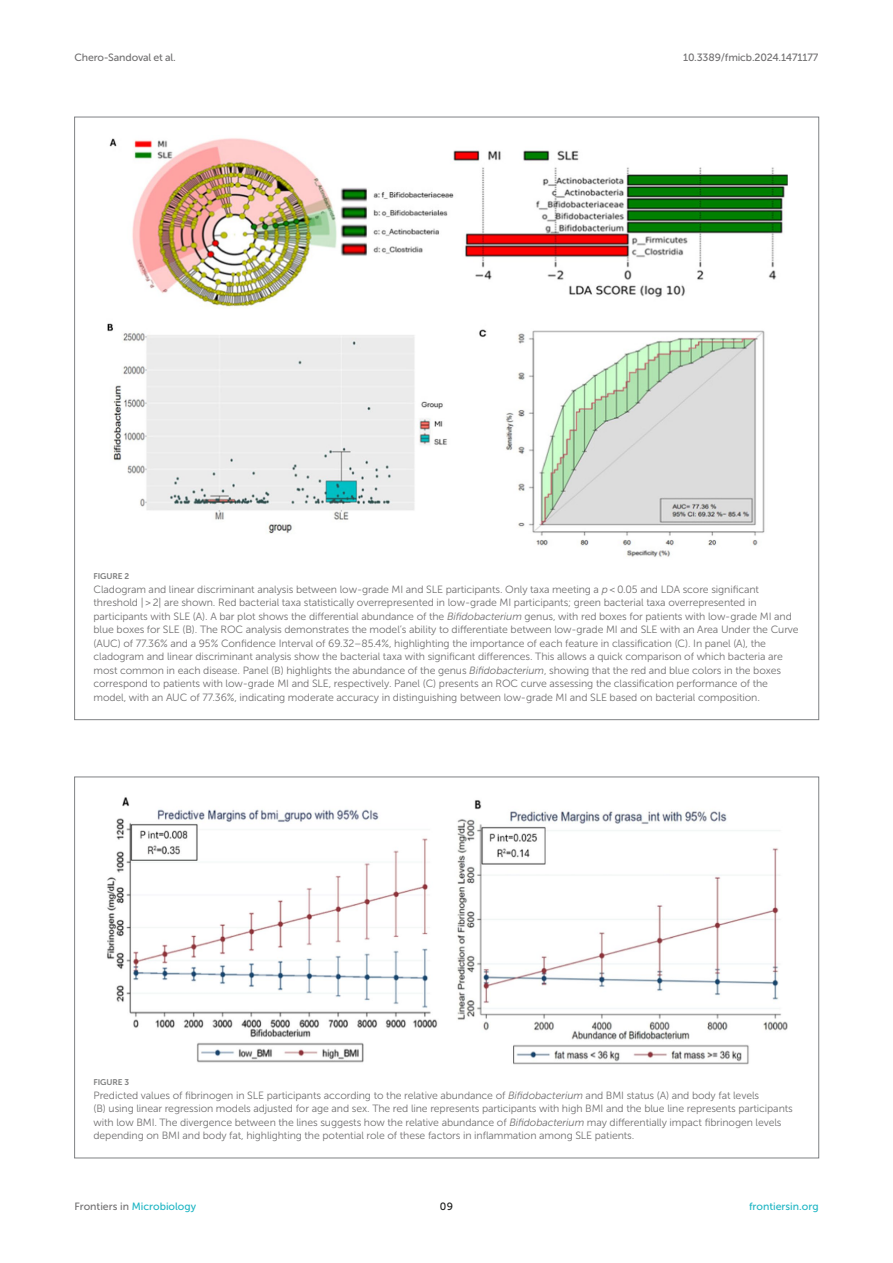
<style>
.page{position:relative;width:893px;height:1263px;background:#fff}
.page>*{position:absolute;margin:0;border:0;box-sizing:border-box;transform-origin:0 0}
.FIG_LEG{font:10.5px/13.5px "Museo Sans 300";letter-spacing:-.01em;color:#706f70}
.t1{font:10.5px "Museo Sans 500";letter-spacing:-.015em;color:#706f70}
.t2{font:10.5px "Museo Sans 500";color:#1db5c3}
.t3{font:10.5px "Museo Sans 500";color:#1b1c1b}
.FIG_HD{font:8.25px "Museo Sans 700";letter-spacing:-.01em;color:#7e7f7f}
.s1{font-style:italic}
.s2{color:#706f70}
</style>
<div class="page">
<img style="left:107px;top:138px;width:681px;height:419px">
<img style="left:107px;top:797px;width:681px;height:268px">
<p class="t1" style="left:74px;top:51px;width:103px">Chero-Sandoval et al.</p>
<p class="t1" style="left:683px;top:51px;width:137px">10.3389/fmicb.2024.1471177</p>
<p class="FIG_HD" style="left:94px;top:572px;width:37px">FIGURE 2</p>
<p class="FIG_LEG" style="left:94px;top:582px;width:707px">Cladogram and linear discriminant analysis between low-grade MI and SLE participants. Only taxa meeting a <span class="s1">p</span> &lt; 0.05 and LDA score significant threshold | &gt; 2| are shown. Red bacterial taxa statistically overrepresented in low-grade MI participants; green bacterial taxa overrepresented in participants with SLE (A). A bar plot shows the differential abundance of the <span class="s1">Bifidobacterium</span> genus, with red boxes for patients with low-grade MI and blue boxes for SLE (B). The ROC analysis demonstrates the model’s ability to differentiate between low-grade MI and SLE with an Area Under the Curve (AUC) of 77.36% and a 95% Confidence Interval of 69.32–85.4%, highlighting the importance of each feature in classification (C). In panel (A), the cladogram and linear discriminant analysis show the bacterial taxa with significant differences. This allows a quick comparison of which bacteria are most common in each disease. Panel (B) highlights the abundance of the genus <span class="s1">Bifidobacterium</span>, showing that the red and blue colors in the boxes correspond to patients with low-grade MI and SLE, respectively. Panel (C) presents an ROC curve assessing the classification performance of the model, with an AUC of 77.36%, indicating moderate accuracy in distinguishing between low-grade MI and SLE based on bacterial composition.</p>
<p class="FIG_HD" style="left:94px;top:1077px;width:37px">FIGURE 3</p>
<p class="FIG_LEG" style="left:94px;top:1088px;width:701px">Predicted values of fibrinogen in SLE participants according to the relative abundance of <span class="s1">Bifidobacterium</span> and BMI status (A) and body fat levels<br>(B) using linear regression models adjusted for age and sex. The red line represents participants with high BMI and the blue line represents participants with low BMI. The divergence between the lines suggests how the relative abundance of <span class="s1">Bifidobacterium</span> may differentially impact fibrinogen levels depending on BMI and body fat, highlighting the potential role of these factors in inflammation among SLE patients.</p>
<p class="t2" style="left:74px;top:1200px;width:123px"><span class="s2">Frontiers in</span> Microbiology</p>
<p class="t3" style="left:440px;top:1200px;width:15px">09</p>
<p class="t2" style="left:749px;top:1200px;width:71px">frontiersin.org</p>
</div>
